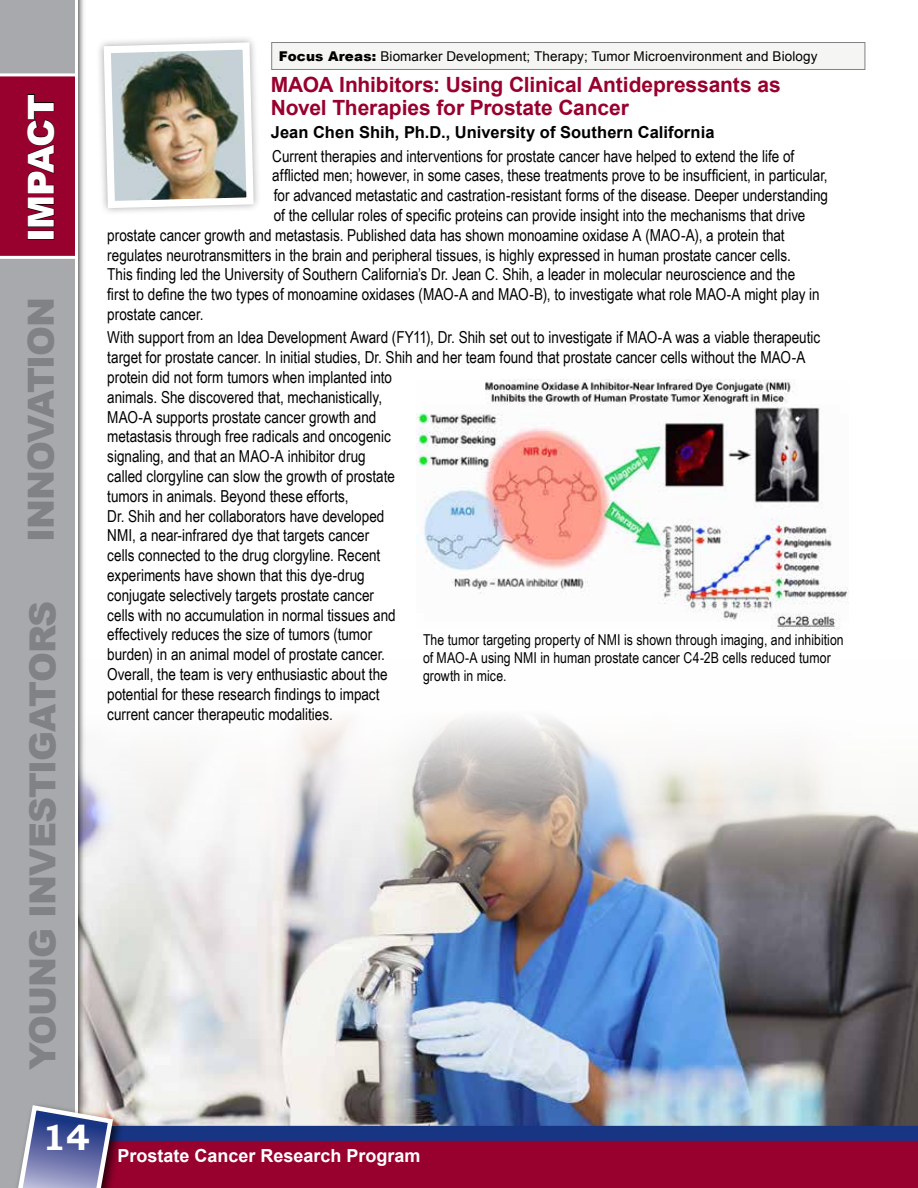
<style>
.page{position:relative;width:918px;height:1188px;background:#fff}
.page>*{position:absolute;margin:0;border:0;box-sizing:border-box;transform-origin:0 0}
.t1{font:900 36px "Arial";letter-spacing:-.03em;color:#808285}
.t2{font:900 36px "Arial";letter-spacing:-.03em;color:#fff}
.t3{font:700 36px "Bookman Old Style";color:#fff}
.t4{font:700 21px/22.5px "Arial";letter-spacing:-.005em;color:#98002e}
.t5{font:700 18px "Arial";color:#fff}
.t6{font:16.5px/19.8px "Arial Narrow";color:#000}
.t7{font:700 16.5px "Arial";letter-spacing:.005em;color:#000}
.t8{font:15px/18px "Arial Narrow";letter-spacing:.005em;color:#000}
.t9{font:13.5px "Arial";letter-spacing:.01em;color:#000}
.s1{font-weight:900}
</style>
<div class="page">
<img style="left:86px;top:717px;width:832px;height:409px">
<div style="left:0;top:1135px;width:918px;height:53px;background:#98002e"></div>
<div style="left:0;top:1126px;width:918px;height:15px;background:#173583"></div>
<svg style="left:78px;top:0;width:8px;height:1101px"></svg>
<div style="left:0;top:0;width:75px;height:1188px;background:#a7a9ac"></div>
<div style="left:7px;top:1101px;width:117px;height:87px;background:#000;opacity:.7"></div>
<svg style="left:8px;top:1103px;width:108px;height:85px;background:#8485a9"></svg>
<img style="left:100px;top:39px;width:157px;height:173px">
<img style="left:416px;top:379px;width:432px;height:251px">
<div style="left:272px;top:43px;width:593px;height:26px;background:#f5f6f3"></div>
<div style="left:271px;top:42px;width:594px;height:28px;border:1px solid #808285"></div>
<svg style="left:0;top:73px;width:75px;height:186px;background:#930832"></svg>
<h1 class="t2" style="left:15px;top:242px;width:150px;rotate:-90deg">IMPACT</h1>
<h1 class="t1" style="left:15px;top:542px;width:247px;rotate:-90deg">INNOVATION</h1>
<h1 class="t1" style="left:16px;top:1070px;width:471px;rotate:-90deg">YOUNG INVESTIGATORS</h1>
<p class="t9" style="left:279px;top:47px;width:540px"><span class="s1">Focus Areas:</span> Biomarker Development; Therapy; Tumor Microenvironment and Biology</p>
<p class="t4" style="left:271px;top:74px;width:511px">MAOA Inhibitors: Using Clinical Antidepressants as<br>Novel Therapies for Prostate Cancer</p>
<p class="t7" style="left:271px;top:122px;width:445px">Jean Chen Shih, Ph.D., University of Southern California</p>
<p class="t6" style="left:272px;top:145px;width:523px">Current therapies and interventions for prostate cancer have helped to extend the life of</p>
<p class="t6" style="left:272px;top:165px;width:557px">afflicted men; however, in some cases, these treatments prove to be insufficient, in particular,</p>
<p class="t6" style="left:274px;top:185px;width:556px">for advanced metastatic and castration-resistant forms of the disease. Deeper understanding</p>
<p class="t6" style="left:274px;top:205px;width:533px">of the cellular roles of specific proteins can provide insight into the mechanisms that drive</p>
<p class="t6" style="left:107px;top:225px;width:679px">prostate cancer growth and metastasis. Published data has shown monoamine oxidase A (MAO-A), a protein that</p>
<p class="t6" style="left:107px;top:244px;width:685px">regulates neurotransmitters in the brain and peripheral tissues, is highly expressed in human prostate cancer cells.</p>
<p class="t6" style="left:107px;top:264px;width:689px">This finding led the University of Southern California’s Dr. Jean C. Shih, a leader in molecular neuroscience and the</p>
<p class="t6" style="left:107px;top:284px;width:714px">first to define the two types of monoamine oxidases (MAO-A and MAO-B), to investigate what role MAO-A might play in</p>
<p class="t6" style="left:107px;top:304px;width:98px">prostate cancer.</p>
<p class="t6" style="left:107px;top:327px;width:714px">With support from an Idea Development Award (FY11), Dr. Shih set out to investigate if MAO-A was a viable therapeutic target for prostate cancer. In initial studies, Dr. Shih and her team found that prostate cancer cells without the MAO-A protein did not form tumors when implanted into<br>animals. She discovered that, mechanistically,<br>MAO-A supports prostate cancer growth and<br>metastasis through free radicals and oncogenic<br>signaling, and that an MAO-A inhibitor drug<br>called clorgyline can slow the growth of prostate<br>tumors in animals. Beyond these efforts,<br>Dr. Shih and her collaborators have developed<br>NMI, a near-infrared dye that targets cancer<br>cells connected to the drug clorgyline. Recent<br>experiments have shown that this dye-drug<br>conjugate selectively targets prostate cancer<br>cells with no accumulation in normal tissues and<br>effectively reduces the size of tumors (tumor<br>burden) in an animal model of prostate cancer.<br>Overall, the team is very enthusiastic about the<br>potential for these research findings to impact<br>current cancer therapeutic modalities.</p>
<p class="t8" style="left:423px;top:630px;width:422px">The tumor targeting property of NMI is shown through imaging, and inhibition of MAO-A using NMI in human prostate cancer C4-2B cells reduced tumor growth in mice.</p>
<h1 class="t3" style="left:42px;top:1112px;width:49px">14</h1>
<p class="t5" style="left:117px;top:1144px;width:305px">Prostate Cancer Research Program</p>
</div>
